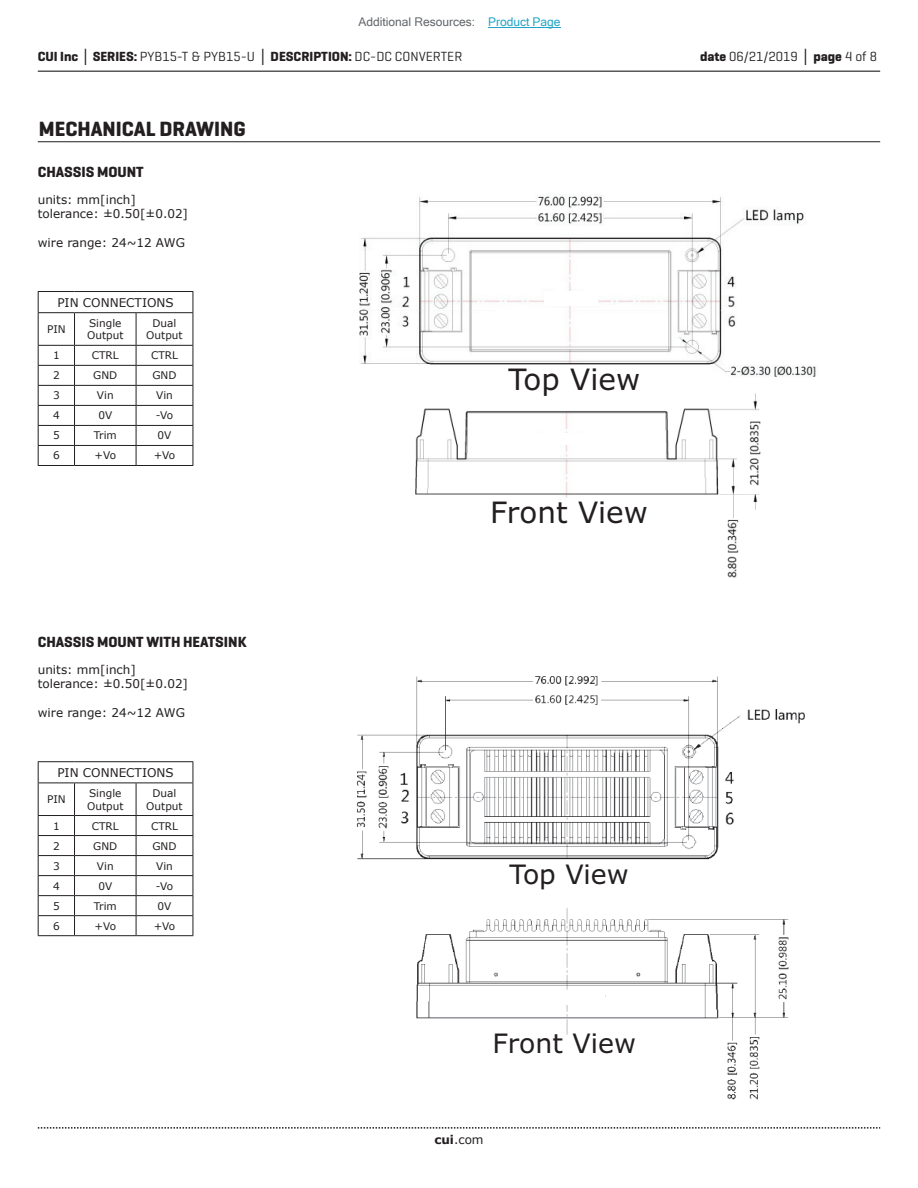
<style>
.page{position:relative;width:918px;height:1188px;background:#fff}
.page>*{position:absolute;margin:0;border:0;box-sizing:border-box;transform-origin:0 0}
.t1{font:29.4px "Verdana";color:#231f20}
.t2{font:26.7px "Verdana";color:#231f20}
.t3{font:700 21px "Geogrotesque";color:#231f20}
.t4{font:700 15px "Geogrotesque";color:#231f20}
.t5{font:13.5px "Geogrotesque";color:#231f20}
.t6{font:12px/14.4px "Verdana";color:#231f20}
.t7{font:12px "Microsoft Sans Serif";color:#63676b}
.t8{font:10.5px/12.6px "Verdana";color:#231f20}
.s1{color:#23a4c6}
.s2{font-weight:700}
.s3{font-family:"Verdana";font-weight:700}
</style>
<div class="page">
<hr style="left:38px;top:71px;width:842px;height:1px;background:#231f20">
<svg style="left:38px;top:1127px;width:842px;height:2px"></svg>
<hr style="left:38px;top:141px;width:842px;height:1px;background:#231f20">
<hr style="left:38px;top:291px;width:37px;height:1px;background:#231f20">
<svg style="left:38px;top:292px;width:1px;height:20px"></svg>
<hr style="left:75px;top:291px;width:61px;height:1px;background:#231f20">
<hr style="left:136px;top:291px;width:57px;height:1px;background:#231f20">
<svg style="left:193px;top:292px;width:1px;height:20px"></svg>
<hr style="left:38px;top:312px;width:37px;height:1px;background:#231f20">
<hr style="left:38px;top:313px;width:1px;height:32px;background:#231f20">
<hr style="left:75px;top:312px;width:61px;height:1px;background:#231f20">
<hr style="left:74px;top:313px;width:1px;height:32px;background:#231f20">
<hr style="left:136px;top:312px;width:57px;height:1px;background:#231f20">
<hr style="left:136px;top:313px;width:1px;height:32px;background:#231f20">
<hr style="left:193px;top:313px;width:1px;height:32px;background:#231f20">
<hr style="left:38px;top:345px;width:37px;height:1px;background:#231f20">
<hr style="left:75px;top:345px;width:61px;height:1px;background:#231f20">
<hr style="left:136px;top:345px;width:57px;height:1px;background:#231f20">
<hr style="left:38px;top:365px;width:37px;height:1px;background:#231f20">
<hr style="left:75px;top:365px;width:61px;height:1px;background:#231f20">
<hr style="left:136px;top:365px;width:57px;height:1px;background:#231f20">
<hr style="left:38px;top:385px;width:37px;height:1px;background:#231f20">
<hr style="left:75px;top:385px;width:61px;height:1px;background:#231f20">
<hr style="left:136px;top:385px;width:57px;height:1px;background:#231f20">
<hr style="left:38px;top:405px;width:37px;height:1px;background:#231f20">
<hr style="left:75px;top:405px;width:61px;height:1px;background:#231f20">
<hr style="left:136px;top:405px;width:57px;height:1px;background:#231f20">
<hr style="left:38px;top:425px;width:37px;height:1px;background:#231f20">
<hr style="left:75px;top:425px;width:61px;height:1px;background:#231f20">
<hr style="left:136px;top:425px;width:57px;height:1px;background:#231f20">
<hr style="left:38px;top:445px;width:37px;height:1px;background:#231f20">
<svg style="left:38px;top:346px;width:1px;height:119px"></svg>
<hr style="left:75px;top:445px;width:61px;height:1px;background:#231f20">
<svg style="left:74px;top:346px;width:1px;height:119px"></svg>
<hr style="left:136px;top:445px;width:57px;height:1px;background:#231f20">
<svg style="left:136px;top:346px;width:1px;height:119px"></svg>
<svg style="left:193px;top:346px;width:1px;height:119px"></svg>
<hr style="left:38px;top:465px;width:37px;height:1px;background:#231f20">
<hr style="left:75px;top:465px;width:61px;height:1px;background:#231f20">
<hr style="left:136px;top:465px;width:57px;height:1px;background:#231f20">
<hr style="left:38px;top:761px;width:37px;height:1px;background:#231f20">
<svg style="left:38px;top:762px;width:1px;height:21px"></svg>
<hr style="left:75px;top:761px;width:61px;height:1px;background:#231f20">
<hr style="left:136px;top:761px;width:57px;height:1px;background:#231f20">
<svg style="left:193px;top:762px;width:1px;height:21px"></svg>
<hr style="left:38px;top:783px;width:37px;height:1px;background:#231f20">
<hr style="left:38px;top:783px;width:1px;height:32px;background:#231f20">
<hr style="left:75px;top:783px;width:61px;height:1px;background:#231f20">
<hr style="left:74px;top:783px;width:1px;height:32px;background:#231f20">
<hr style="left:136px;top:783px;width:57px;height:1px;background:#231f20">
<hr style="left:136px;top:783px;width:1px;height:32px;background:#231f20">
<hr style="left:193px;top:783px;width:1px;height:32px;background:#231f20">
<hr style="left:38px;top:815px;width:37px;height:1px;background:#231f20">
<hr style="left:75px;top:815px;width:61px;height:1px;background:#231f20">
<hr style="left:136px;top:815px;width:57px;height:1px;background:#231f20">
<hr style="left:38px;top:835px;width:37px;height:1px;background:#231f20">
<hr style="left:75px;top:835px;width:61px;height:1px;background:#231f20">
<hr style="left:136px;top:835px;width:57px;height:1px;background:#231f20">
<hr style="left:38px;top:855px;width:37px;height:1px;background:#231f20">
<hr style="left:75px;top:855px;width:61px;height:1px;background:#231f20">
<hr style="left:136px;top:855px;width:57px;height:1px;background:#231f20">
<hr style="left:38px;top:875px;width:37px;height:1px;background:#231f20">
<hr style="left:75px;top:875px;width:61px;height:1px;background:#231f20">
<hr style="left:136px;top:875px;width:57px;height:1px;background:#231f20">
<hr style="left:38px;top:895px;width:37px;height:1px;background:#231f20">
<hr style="left:75px;top:895px;width:61px;height:1px;background:#231f20">
<hr style="left:136px;top:895px;width:57px;height:1px;background:#231f20">
<hr style="left:38px;top:915px;width:37px;height:1px;background:#231f20">
<svg style="left:38px;top:816px;width:1px;height:119px"></svg>
<hr style="left:75px;top:915px;width:61px;height:1px;background:#231f20">
<svg style="left:74px;top:816px;width:1px;height:119px"></svg>
<hr style="left:136px;top:915px;width:57px;height:1px;background:#231f20">
<svg style="left:136px;top:816px;width:1px;height:119px"></svg>
<svg style="left:193px;top:816px;width:1px;height:119px"></svg>
<hr style="left:38px;top:935px;width:37px;height:1px;background:#231f20">
<hr style="left:75px;top:935px;width:61px;height:1px;background:#231f20">
<hr style="left:136px;top:935px;width:57px;height:1px;background:#231f20">
<img style="left:359px;top:194px;width:457px;height:183px">
<img style="left:415px;top:393px;width:346px;height:185px">
<div style="left:538px;top:433px;width:63px;height:11px;background:#fff"></div>
<div style="left:545px;top:291px;width:53px;height:14px;background:#fff"></div>
<img style="left:356px;top:676px;width:449px;height:424px">
<div style="left:537px;top:715px;width:67px;height:16px;background:#fff"></div>
<div style="left:537px;top:991px;width:67px;height:14px;background:#fff"></div>
<hr style="left:488px;top:27px;width:73px;height:1px;background:#23a4c6">
<p class="t7" style="left:358px;top:15px;width:204px">Additional Resources: <span class="s1">Product Page</span></p>
<p class="t5" style="left:38px;top:48px;width:426px"><span class="s2">CUI Inc</span> <span class="s3">│</span> <span class="s2">SERIES:</span> PYB15-T &amp; PYB15-U <span class="s3">│</span> <span class="s2">DESCRIPTION:</span> DC-DC CONVERTER</p>
<p class="t5" style="left:700px;top:48px;width:179px"><span class="s2">date</span> 06/21/2019 <span class="s3">│</span> <span class="s2">page</span> 4 of 8</p>
<h3 class="t3" style="left:39px;top:116px;width:208px">MECHANICAL DRAWING</h3>
<p class="t4" style="left:38px;top:162px;width:107px">CHASSIS MOUNT</p>
<p class="t6" style="left:38px;top:192px;width:152px">units: mm[inch] tolerance: ±0.50[±0.02]</p>
<p class="t6" style="left:38px;top:235px;width:149px">wire range: 24~12 AWG</p>
<p class="t6" style="left:57px;top:295px;width:118px">PIN CONNECTIONS</p>
<p class="t8" style="left:47px;top:323px;width:20px">PIN</p>
<p class="t8" style="left:87px;top:316px;width:38px">Single<br>Output</p>
<p class="t8" style="left:146px;top:316px;width:38px;text-align:center">Dual<br>Output</p>
<p class="t8" style="left:53px;top:349px;width:8px">1</p>
<p class="t8" style="left:92px;top:349px;width:28px">CTRL</p>
<p class="t8" style="left:151px;top:349px;width:28px">CTRL</p>
<p class="t8" style="left:53px;top:369px;width:8px">2</p>
<p class="t8" style="left:93px;top:369px;width:26px">GND</p>
<p class="t8" style="left:152px;top:369px;width:26px">GND</p>
<p class="t8" style="left:53px;top:389px;width:8px">3</p>
<p class="t8" style="left:97px;top:389px;width:18px">Vin</p>
<p class="t8" style="left:156px;top:389px;width:18px">Vin</p>
<p class="t8" style="left:53px;top:409px;width:8px">4</p>
<p class="t8" style="left:98px;top:409px;width:15px">0V</p>
<p class="t8" style="left:156px;top:409px;width:19px">-Vo</p>
<p class="t8" style="left:53px;top:429px;width:8px">5</p>
<p class="t8" style="left:94px;top:429px;width:25px">Trim</p>
<p class="t8" style="left:158px;top:429px;width:15px">0V</p>
<p class="t8" style="left:53px;top:449px;width:8px">6</p>
<p class="t8" style="left:94px;top:449px;width:23px">+Vo</p>
<p class="t8" style="left:154px;top:449px;width:23px">+Vo</p>
<p class="t4" style="left:38px;top:632px;width:210px">CHASSIS MOUNT WITH HEATSINK</p>
<p class="t6" style="left:38px;top:662px;width:152px">units: mm[inch] tolerance: ±0.50[±0.02]</p>
<p class="t6" style="left:38px;top:705px;width:149px">wire range: 24~12 AWG</p>
<p class="t6" style="left:57px;top:765px;width:118px">PIN CONNECTIONS</p>
<p class="t8" style="left:47px;top:793px;width:20px">PIN</p>
<p class="t8" style="left:87px;top:787px;width:38px">Single<br>Output</p>
<p class="t8" style="left:146px;top:787px;width:38px;text-align:center">Dual<br>Output</p>
<p class="t8" style="left:53px;top:819px;width:8px">1</p>
<p class="t8" style="left:92px;top:819px;width:28px">CTRL</p>
<p class="t8" style="left:151px;top:819px;width:28px">CTRL</p>
<p class="t8" style="left:53px;top:839px;width:8px">2</p>
<p class="t8" style="left:93px;top:839px;width:26px">GND</p>
<p class="t8" style="left:152px;top:839px;width:26px">GND</p>
<p class="t8" style="left:53px;top:859px;width:8px">3</p>
<p class="t8" style="left:97px;top:859px;width:18px">Vin</p>
<p class="t8" style="left:156px;top:859px;width:18px">Vin</p>
<p class="t8" style="left:53px;top:879px;width:8px">4</p>
<p class="t8" style="left:98px;top:879px;width:15px">0V</p>
<p class="t8" style="left:156px;top:879px;width:19px">-Vo</p>
<p class="t8" style="left:53px;top:899px;width:8px">5</p>
<p class="t8" style="left:94px;top:899px;width:25px">Trim</p>
<p class="t8" style="left:158px;top:899px;width:15px">0V</p>
<p class="t8" style="left:53px;top:919px;width:8px">6</p>
<p class="t8" style="left:94px;top:919px;width:23px">+Vo</p>
<p class="t8" style="left:154px;top:919px;width:23px">+Vo</p>
<h1 class="t1" style="left:509px;top:359px;width:133px">Top View</h1>
<h1 class="t1" style="left:490px;top:492px;width:159px">Front View</h1>
<h2 class="t2" style="left:509px;top:856px;width:121px">Top View</h2>
<h2 class="t2" style="left:492px;top:1025px;width:145px">Front View</h2>
<p class="t6" style="left:434px;top:1132px;width:51px"><span class="s2">cui</span>.com</p>
</div>
